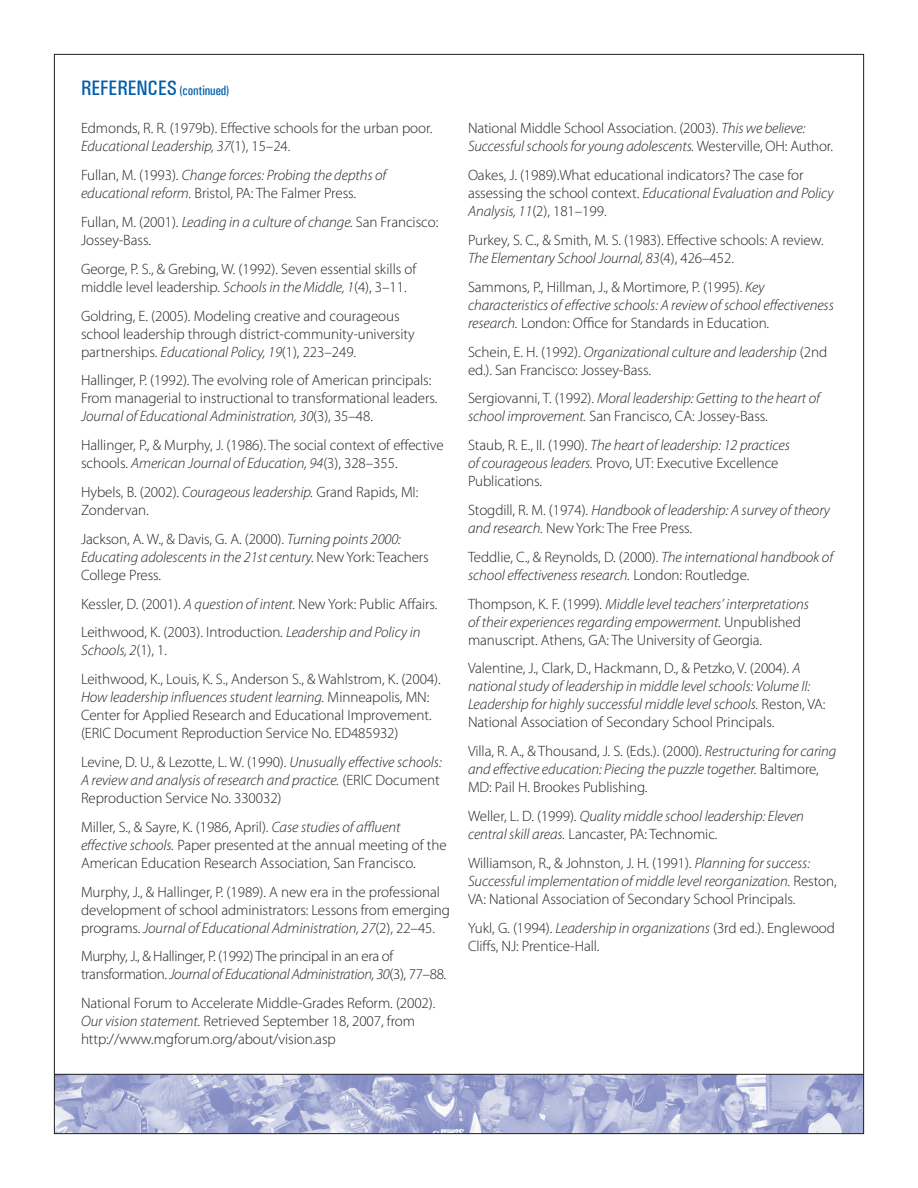
<style>
.page{position:relative;width:918px;height:1188px;background:#fff}
.page>*{position:absolute;margin:0;border:0;box-sizing:border-box;transform-origin:0 0}
.t1{font:300 15px/18px "Myriad Pro";letter-spacing:-.005em;color:#231f20}
.t2{font:italic 300 15px/18px "Myriad Pro";letter-spacing:-.005em;color:#231f20}
.t3{font:300 15px/18px "Myriad Pro";letter-spacing:-.025em;color:#231f20}
.t4{font:500 condensed 13.5px "Univers";color:#015dab}
.s1{font-size:21px}
.s2{font-style:italic}
.s3{font-style:normal}
</style>
<div class="page">
<img style="left:56px;top:1075px;width:806px;height:57px">
<hr style="left:54px;top:1074px;width:810px;height:1px;background:#231f20">
<p class="t4" style="left:81px;top:83px;width:150px"><span class="s1">REFERENCES</span> (CONTINUED)</p>
<p class="t1" style="left:81px;top:119px;width:353px">Edmonds, R. R. (1979b). Effective schools for the urban poor.<br><span class="s2">Educational Leadership, 37</span>(1), 15–24.</p>
<p class="t2" style="left:81px;top:166px;width:307px"><span class="s3">Fullan, M. (1993).</span> Change forces: Probing the depths of educational reform. <span class="s3">Bristol, PA: The Falmer Press.</span></p>
<p class="t1" style="left:81px;top:213px;width:359px">Fullan, M. (2001). <span class="s2">Leading in a culture of change.</span> San Francisco:<br>Jossey-Bass.</p>
<p class="t1" style="left:81px;top:260px;width:337px">George, P. S., &amp; Grebing, W. (1992). Seven essential skills of middle level leadership. <span class="s2">Schools in the Middle, 1</span>(4), 3–11.</p>
<p class="t1" style="left:81px;top:306px;width:335px">Goldring, E. (2005). Modeling creative and courageous school leadership through district-community-university partnerships. <span class="s2">Educational Policy, 19</span>(1), 223–249.</p>
<p class="t1" style="left:81px;top:371px;width:358px">Hallinger, P. (1992). The evolving role of American principals:<br>From managerial to instructional to transformational leaders.<br><span class="s2">Journal of Educational Administration, 30</span>(3), 35–48.</p>
<p class="t1" style="left:81px;top:436px;width:364px">Hallinger, P., &amp; Murphy, J. (1986). The social context of effective schools. <span class="s2">American Journal of Education, 94</span>(3), 328–355.</p>
<p class="t1" style="left:81px;top:483px;width:339px">Hybels, B. (2002). <span class="s2">Courageous leadership.</span> Grand Rapids, MI:<br>Zondervan.</p>
<p class="t1" style="left:81px;top:530px;width:349px">Jackson, A. W., &amp; Davis, G. A. (2000). <span class="s2">Turning points 2000:<br>Educating adolescents in the 21st century.</span> New York: Teachers<br>College Press.</p>
<p class="t1" style="left:81px;top:589px;width:358px;line-height:28.8px">Kessler, D. (2001). <span class="s2">A question of intent.</span> New York: Public Affairs.<br>Leithwood, K. (2003). Introduction. <span class="s2">Leadership and Policy in</span></p>
<p class="t1" style="left:81px;top:636px;width:361px;line-height:28.8px"><span class="s2">Schools, 2</span>(1), 1.<br>Leithwood, K., Louis, K. S., Anderson S., &amp; Wahlstrom, K. (2004).</p>
<p class="t1" style="left:81px;top:688px;width:352px"><span class="s2">How leadership influences student learning.</span> Minneapolis, MN:<br>Center for Applied Research and Educational Improvement. (ERIC Document Reproduction Service No. ED485932)</p>
<p class="t1" style="left:81px;top:753px;width:362px">Levine, D. U., &amp; Lezotte, L. W. (1990). <span class="s2">Unusually effective schools:<br>A review and analysis of research and practice.</span> (ERIC Document<br>Reproduction Service No. 330032)</p>
<p class="t1" style="left:81px;top:818px;width:367px">Miller, S., &amp; Sayre, K. (1986, April). <span class="s2">Case studies of affluent effective schools.</span> Paper presented at the annual meeting of the<br>American Education Research Association, San Francisco.</p>
<p class="t1" style="left:81px;top:882px;width:371px">Murphy, J., &amp; Hallinger, P. (1989). A new era in the professional development of school administrators: Lessons from emerging programs. <span class="s2">Journal of Educational Administration, 27</span>(2), 22–45.</p>
<p class="t3" style="left:81px;top:947px;width:367px">Murphy, J., &amp; Hallinger, P. (1992) The principal in an era of transformation. <span class="s2">Journal of Educational Administration, 30</span>(3), 77–88.</p>
<p class="t1" style="left:81px;top:994px;width:356px">National Forum to Accelerate Middle-Grades Reform. (2002).<br><span class="s2">Our vision statement.</span> Retrieved September 18, 2007, from http://www.mgforum.org/about/vision.asp</p>
<p class="t1" style="left:468px;top:119px;width:367px">National Middle School Association. (2003). <span class="s2">This we believe:<br>Successful schools for young adolescents.</span> Westerville, OH: Author.</p>
<p class="t1" style="left:468px;top:166px;width:367px">Oakes, J. (1989).What educational indicators? The case for assessing the school context. <span class="s2">Educational Evaluation and Policy<br>Analysis, 11</span>(2), 181–199.</p>
<p class="t1" style="left:468px;top:231px;width:357px">Purkey, S. C., &amp; Smith, M. S. (1983). Effective schools: A review.<br><span class="s2">The Elementary School Journal, 83</span>(4), 426–452.</p>
<p class="t1" style="left:468px;top:278px;width:367px">Sammons, P., Hillman, J., &amp; Mortimore, P. (1995). <span class="s2">Key characteristics of effective schools: A review of school effectiveness research.</span> London: Office for Standards in Education.</p>
<p class="t1" style="left:468px;top:342px;width:361px">Schein, E. H. (1992). <span class="s2">Organizational culture and leadership</span> (2nd ed.). San Francisco: Jossey-Bass.</p>
<p class="t2" style="left:468px;top:389px;width:354px"><span class="s3">Sergiovanni, T. (1992).</span> Moral leadership: Getting to the heart of school improvement. <span class="s3">San Francisco, CA: Jossey-Bass.</span></p>
<p class="t1" style="left:468px;top:436px;width:323px">Staub, R. E., II. (1990). <span class="s2">The heart of leadership: 12 practices of courageous leaders.</span> Provo, UT: Executive Excellence<br>Publications.</p>
<p class="t2" style="left:468px;top:501px;width:364px"><span class="s3">Stogdill, R. M. (1974).</span> Handbook of leadership: A survey of theory and research. <span class="s3">New York: The Free Press.</span></p>
<p class="t2" style="left:468px;top:548px;width:367px"><span class="s3">Teddlie, C., &amp; Reynolds, D. (2000).</span> The international handbook of school effectiveness research. <span class="s3">London: Routledge.</span></p>
<p class="t1" style="left:468px;top:594px;width:342px">Thompson, K. F. (1999). <span class="s2">Middle level teachers’ interpretations of their experiences regarding empowerment.</span> Unpublished manuscript. Athens, GA: The University of Georgia.</p>
<p class="t1" style="left:468px;top:659px;width:359px">Valentine, J., Clark, D., Hackmann, D., &amp; Petzko, V. (2004). <span class="s2">A national study of leadership in middle level schools: Volume II:<br>Leadership for highly successful middle level schools.</span> Reston, VA:<br>National Association of Secondary School Principals.</p>
<p class="t1" style="left:468px;top:742px;width:370px">Villa, R. A., &amp; Thousand, J. S. (Eds.). (2000). <span class="s2">Restructuring for caring and effective education: Piecing the puzzle together.</span> Baltimore,<br>MD: Pail H. Brookes Publishing.</p>
<p class="t2" style="left:468px;top:807px;width:338px"><span class="s3">Weller, L. D. (1999).</span> Quality middle school leadership: Eleven central skill areas. <span class="s3">Lancaster, PA: Technomic.</span></p>
<p class="t1" style="left:468px;top:854px;width:370px">Williamson, R., &amp; Johnston, J. H. (1991). <span class="s2">Planning for success:<br>Successful implementation of middle level reorganization.</span> Reston,<br>VA: National Association of Secondary School Principals.</p>
<p class="t1" style="left:468px;top:918px;width:369px">Yukl, G. (1994). <span class="s2">Leadership in organizations</span> (3rd ed.). Englewood<br>Cliffs, NJ: Prentice-Hall.</p>
</div>
